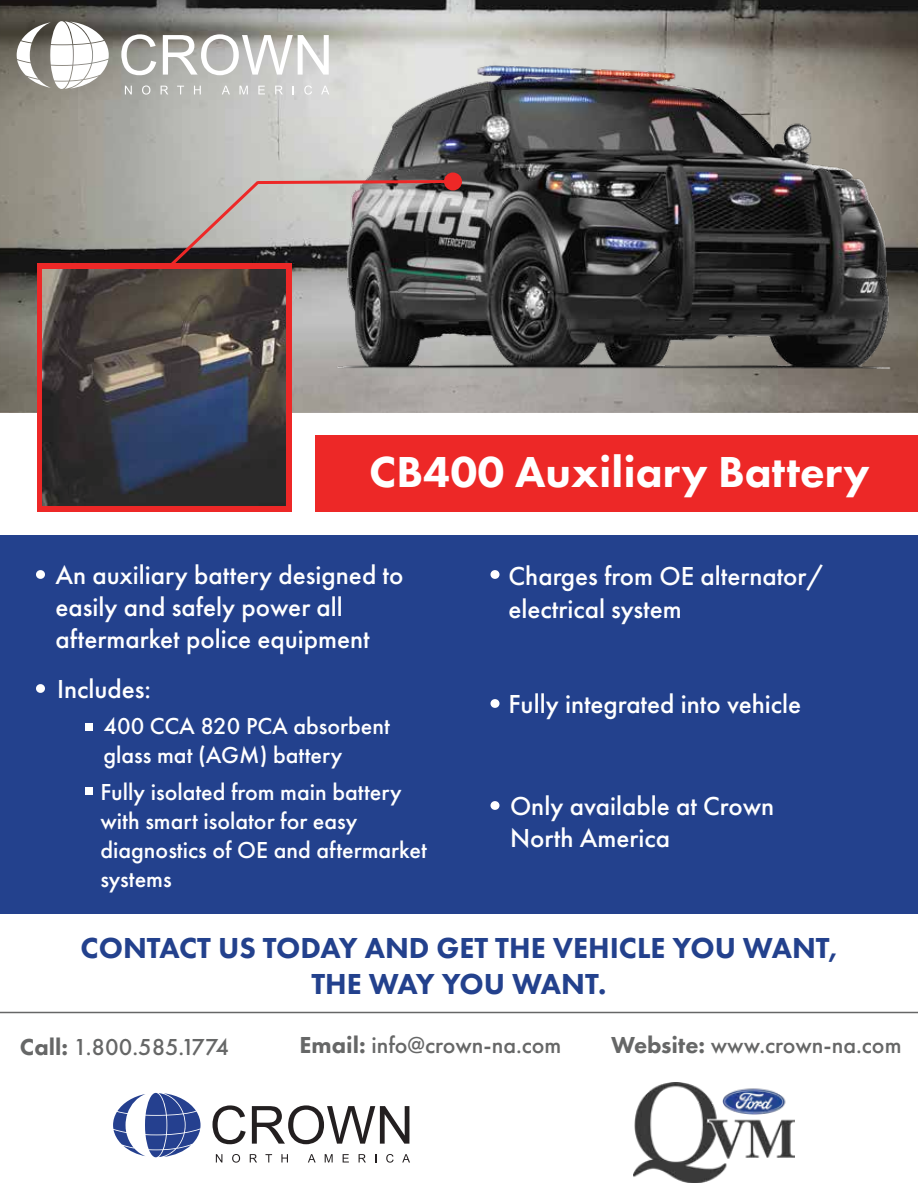
<style>
.page{position:relative;width:918px;height:1188px;background:#fff}
.page>*{position:absolute;margin:0;border:0;box-sizing:border-box;transform-origin:0 0}
.t1{font:800 45px "Futura PT";color:#fff}
.t2{font:800 30px/36px "Futura PT";color:#23418d;text-align:center}
.t3{font:500 27px/32.4px "Futura PT";color:#fff}
.t4{font:500 24px/28.8px "Futura PT";color:#fff}
.t5{font:500 24px "Futura PT";color:#666767}
.s1{font-weight:800}
</style>
<div class="page">
<img style="left:0;top:0;width:260px;height:413px">
<img style="left:260px;top:0;width:658px;height:441px">
<div style="left:0;top:535px;width:918px;height:379px;background:#23418d"></div>
<div style="left:37px;top:264px;width:254px;height:248px;background:#ed2827"></div>
<div style="left:315px;top:435px;width:603px;height:77px;background:#ed2827"></div>
<div style="left:446px;top:174px;width:14px;height:15px;background:#ed2827;border-radius:50%"></div>
<div style="left:444px;top:172px;width:18px;height:18px;border:3px solid #ed2827;border-radius:50%"></div>
<div style="left:36px;top:570px;width:9px;height:9px;background:#fff;border-radius:4px"></div>
<div style="left:36px;top:684px;width:9px;height:9px;background:#fff;border-radius:4px"></div>
<div style="left:86px;top:723px;width:7px;height:7px;background:#fff"></div>
<div style="left:491px;top:570px;width:9px;height:9px;background:#fff;border-radius:4px"></div>
<div style="left:491px;top:699px;width:9px;height:9px;background:#fff;border-radius:4px"></div>
<div style="left:491px;top:801px;width:9px;height:9px;background:#fff;border-radius:4px"></div>
<hr style="left:0;top:1012px;width:918px;height:1px;background:#666767">
<div style="left:86px;top:788px;width:7px;height:7px;background:#fff"></div>
<svg style="left:216px;top:1154px;width:6px;height:8px"></svg>
<svg style="left:232px;top:1154px;width:8px;height:9px"></svg>
<svg style="left:250px;top:1154px;width:7px;height:8px"></svg>
<svg style="left:265px;top:1154px;width:7px;height:8px"></svg>
<svg style="left:281px;top:1154px;width:7px;height:8px"></svg>
<svg style="left:308px;top:1154px;width:8px;height:8px"></svg>
<svg style="left:325px;top:1154px;width:8px;height:8px"></svg>
<svg style="left:343px;top:1154px;width:6px;height:8px"></svg>
<svg style="left:359px;top:1154px;width:7px;height:8px"></svg>
<svg style="left:386px;top:1154px;width:8px;height:9px"></svg>
<svg style="left:402px;top:1154px;width:8px;height:8px"></svg>
<svg style="left:213px;top:1105px;width:33px;height:39px"></svg>
<svg style="left:252px;top:1105px;width:157px;height:39px"></svg>
<svg style="left:113px;top:1093px;width:88px;height:64px"></svg>
<svg style="left:125px;top:86px;width:7px;height:8px"></svg>
<svg style="left:142px;top:86px;width:8px;height:9px"></svg>
<svg style="left:161px;top:86px;width:7px;height:8px"></svg>
<svg style="left:177px;top:86px;width:7px;height:8px"></svg>
<svg style="left:194px;top:86px;width:7px;height:8px"></svg>
<svg style="left:222px;top:86px;width:8px;height:8px"></svg>
<svg style="left:239px;top:86px;width:9px;height:8px"></svg>
<svg style="left:258px;top:86px;width:7px;height:8px"></svg>
<svg style="left:275px;top:86px;width:8px;height:8px"></svg>
<svg style="left:304px;top:86px;width:8px;height:9px"></svg>
<svg style="left:321px;top:86px;width:8px;height:8px"></svg>
<svg style="left:121px;top:34px;width:35px;height:41px"></svg>
<svg style="left:163px;top:34px;width:166px;height:41px"></svg>
<svg style="left:17px;top:21px;width:92px;height:68px"></svg>
<svg style="left:166px;top:178px;width:290px;height:92px;background:#928583"></svg>
<img style="left:42px;top:269px;width:243px;height:236px">
<img style="left:633px;top:1083px;width:162px;height:99px">
<h1 class="t1" style="left:369px;top:443px;width:502px">CB400 Auxiliary Battery</h1>
<p class="t3" style="left:56px;top:559px;width:349px">An auxiliary battery designed to easily and safely power all aftermarket police equipment</p>
<p class="t3" style="left:57px;top:673px;width:96px">Includes:</p>
<p class="t4" style="left:104px;top:712px;width:288px">400 CCA 820 PCA absorbent glass mat (AGM) battery</p>
<p class="t4" style="left:100px;top:778px;width:328px">Fully isolated from main battery with smart isolator for easy diagnostics of OE and aftermarket systems</p>
<p class="t3" style="left:508px;top:560px;width:318px">Charges from OE alternator/ electrical system</p>
<p class="t3" style="left:508px;top:688px;width:294px">Fully integrated into vehicle</p>
<p class="t3" style="left:510px;top:790px;width:266px">Only available at Crown<br>North America</p>
<p class="t2" style="left:81px;top:929px;width:758px">CONTACT US TODAY AND GET THE VEHICLE YOU WANT,<br>THE WAY YOU WANT.</p>
<p class="t5" style="left:20px;top:1033px;width:211px"><span class="s1">Call:</span> 1.800.585.1774</p>
<p class="t5" style="left:300px;top:1031px;width:263px"><span class="s1">Email:</span> info@crown-na.com</p>
<p class="t5" style="left:611px;top:1031px;width:292px"><span class="s1">Website:</span> www.crown-na.com</p>
</div>
